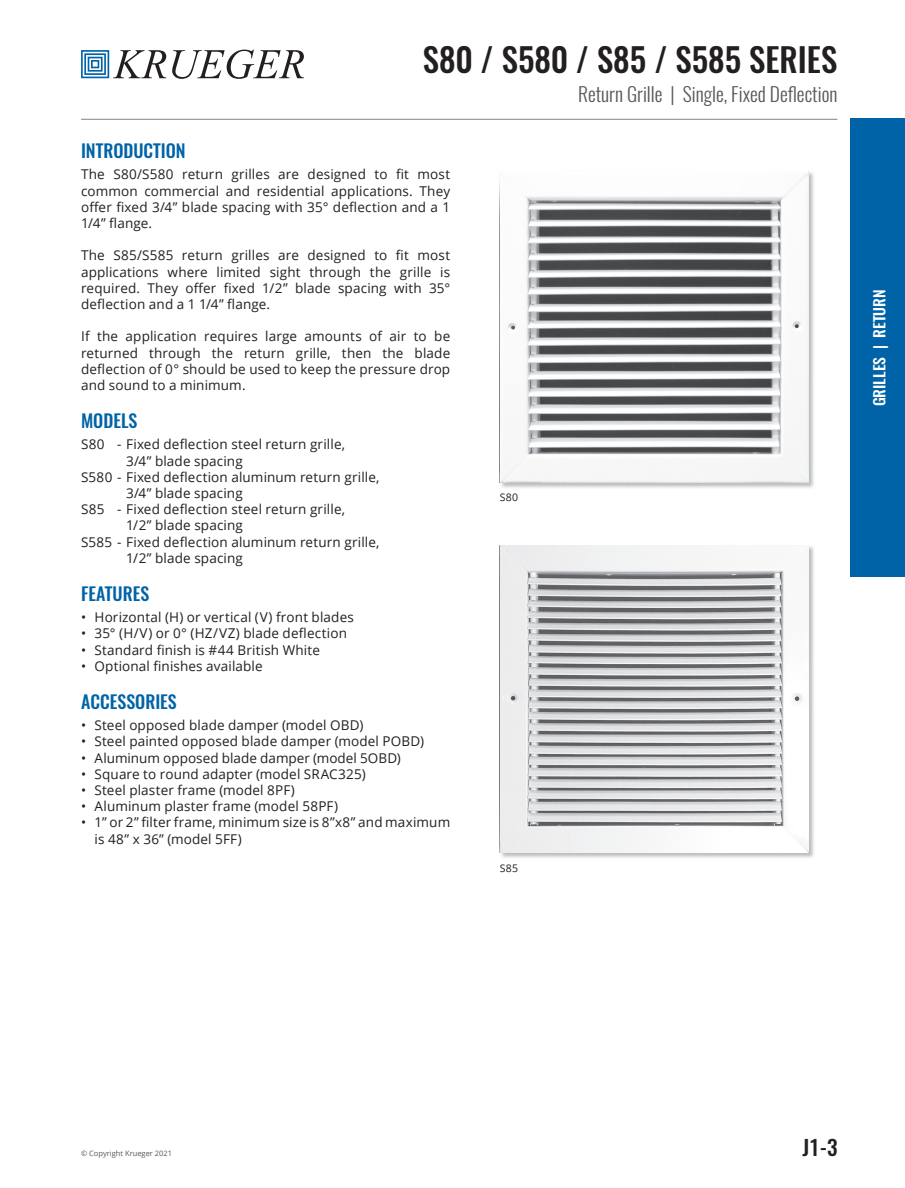
<style>
.page{position:relative;width:905px;height:1188px;background:#fff}
.page>*{position:absolute;margin:0;border:0;box-sizing:border-box;transform-origin:0 0}
.t1{font:500 33px "Oswald";color:#231f20}
.t2{font:500 21px "Oswald";color:#231f20}
.t3{font:300 19.5px "Oswald";color:#57585a}
.t4{font:500 18px "Oswald";color:#0163a7}
.t5{font:500 15px "Oswald";color:#fff;scale:1.05 1}
.t6{font:13.5px/16.2px "Open Sans";letter-spacing:.01em;color:#231f20;text-align:justify}
.t7{font:10.5px "Open Sans";letter-spacing:.035em;color:#231f20}
.t8{font:7.5px "Open Sans";color:#57585a}
</style>
<div class="page">
<svg style="left:81px;top:50px;width:85px;height:28px"></svg>
<svg style="left:172px;top:50px;width:132px;height:29px"></svg>
<hr style="left:81px;top:119px;width:756px;height:1px;background:#808285">
<div style="left:850px;top:119px;width:54px;height:458px;background:#0163a7"></div>
<img style="left:499px;top:171px;width:315px;height:317px">
<img style="left:500px;top:171px;width:308px;height:312px">
<img style="left:499px;top:545px;width:315px;height:313px">
<img style="left:500px;top:545px;width:308px;height:308px">
<h1 class="t1" style="left:423px;top:37px;width:416px">S80 / S580 / S85 / S585 SERIES</h1>
<h3 class="t3" style="left:578px;top:81px;width:261px">Return Grille | Single, Fixed Deflection</h3>
<h3 class="t4" style="left:81px;top:138px;width:106px">INTRODUCTION</h3>
<p class="t6" style="left:81px;top:166px;width:371px">The S80/S580 return grilles are designed to fit most common commercial and residential applications. They offer fixed 3/4” blade spacing with 35° deflection and a 1<br>1/4” flange.</p>
<p class="t6" style="left:81px;top:247px;width:371px">The S85/S585 return grilles are designed to fit most applications where limited sight through the grille is required. They offer fixed 1/2” blade spacing with 35° deflection and a 1 1/4” flange.</p>
<p class="t6" style="left:81px;top:328px;width:371px">If the application requires large amounts of air to be returned through the return grille, then the blade deflection of 0° should be used to keep the pressure drop and sound to a minimum.</p>
<h3 class="t4" style="left:81px;top:408px;width:58px">MODELS</h3>
<p class="t6" style="left:81px;top:436px;width:265px">S80 - Fixed deflection steel return grille,</p>
<p class="t6" style="left:126px;top:452px;width:118px">3/4” blade spacing</p>
<p class="t6" style="left:81px;top:469px;width:300px">S580 - Fixed deflection aluminum return grille,</p>
<p class="t6" style="left:126px;top:485px;width:118px">3/4” blade spacing</p>
<p class="t6" style="left:81px;top:501px;width:265px">S85 - Fixed deflection steel return grille,</p>
<p class="t6" style="left:126px;top:517px;width:118px">1/2” blade spacing</p>
<p class="t6" style="left:81px;top:533px;width:300px">S585 - Fixed deflection aluminum return grille,</p>
<p class="t6" style="left:126px;top:550px;width:118px">1/2” blade spacing</p>
<h3 class="t4" style="left:81px;top:581px;width:70px">FEATURES</h3>
<p class="t6" style="left:81px;top:609px;width:274px">• Horizontal (H) or vertical (V) front blades</p>
<p class="t6" style="left:81px;top:625px;width:267px">• 35° (H/V) or 0° (HZ/VZ) blade deflection</p>
<p class="t6" style="left:81px;top:641px;width:240px">• Standard finish is #44 British White</p>
<p class="t6" style="left:81px;top:658px;width:183px">• Optional finishes available</p>
<h3 class="t4" style="left:81px;top:689px;width:97px">ACCESSORIES</h3>
<p class="t6" style="left:81px;top:717px;width:284px">• Steel opposed blade damper (model OBD)</p>
<p class="t6" style="left:81px;top:733px;width:345px">• Steel painted opposed blade damper (model POBD)</p>
<p class="t6" style="left:81px;top:749px;width:321px">• Aluminum opposed blade damper (model 5OBD)</p>
<p class="t6" style="left:81px;top:766px;width:286px">• Square to round adapter (model SRAC325)</p>
<p class="t6" style="left:81px;top:782px;width:215px">• Steel plaster frame (model 8PF)</p>
<p class="t6" style="left:81px;top:798px;width:258px">• Aluminum plaster frame (model 58PF)</p>
<p class="t6" style="left:94px;top:814px;width:357px;text-indent:-14px">• 1” or 2” filter frame, minimum size is 8”x8” and maximum is 48” x 36” (model 5FF)</p>
<p class="t7" style="left:500px;top:490px;width:20px">S80</p>
<p class="t7" style="left:500px;top:861px;width:20px">S85</p>
<p class="t5" style="left:868px;top:406px;width:113px;rotate:-90deg">GRILLES | RETURN</p>
<p class="t8" style="left:81px;top:1149px;width:93px">© Copyright Krueger 2021</p>
<h2 class="t2" style="left:802px;top:1133px;width:37px">J1-3</h2>
</div>
